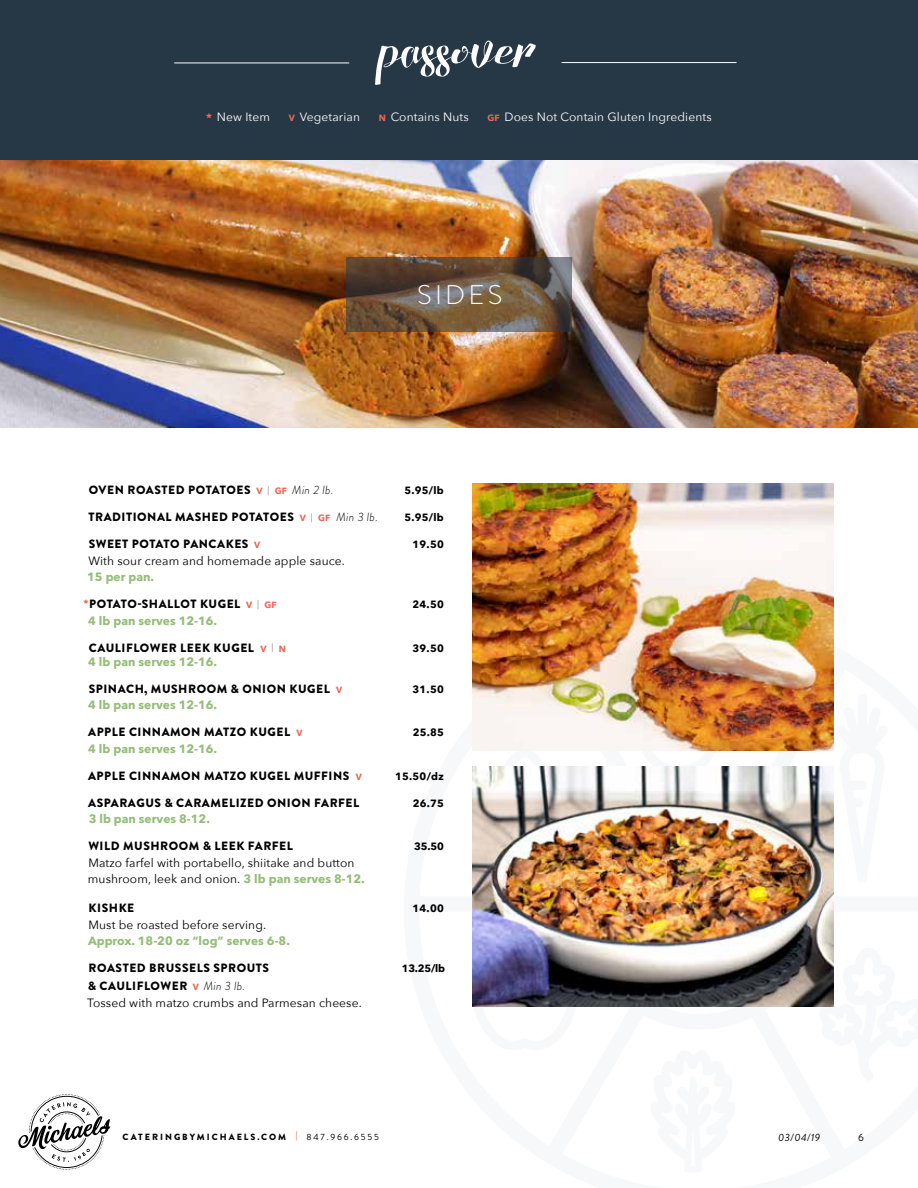
<style>
.page{position:relative;width:918px;height:1188px;background:#fff}
.page>*{position:absolute;margin:0;border:0;box-sizing:border-box;transform-origin:0 0}
.t1{font:300 27px "Brandon Grotesque";letter-spacing:.12em;color:#fff}
.t2{font:900 12px "Brandon Grotesque";letter-spacing:.045em;color:#000}
.t3{font:12px/16.5px "Avenir Next";letter-spacing:.01em;color:#000}
.t4{font:700 12px "Avenir Next";color:#94bd78}
.t5{font:12px "Avenir Next";letter-spacing:.01em;color:#fff}
.t6{font:700 10.5px "Avenir Next";letter-spacing:.025em;color:#000}
.t7{font:italic 10.5px "Brandon Grotesque";color:#000}
.t8{font:10.5px "Brandon Grotesque";color:#000}
.t9{font:900 9px "Brandon Grotesque";letter-spacing:.22em;color:#000}
.s1{font-weight:700;color:#ea6752}
.s2{font-weight:700;font-size:9px;color:#ea6752}
.s3{font-family:"Avenir Next";font-weight:700;font-size:9px;color:#ea6752}
.s4{font-family:"Avenir Next";font-weight:400;font-size:9px;color:#808285}
.s5{font-weight:300;font-style:italic}
.s6{font-family:"Avenir Next";font-weight:700;font-size:10.5px;color:#ea6752}
.s7{font-weight:700;color:#94bd78}
.s8{color:#ea6752}
.s9{font-weight:400}
</style>
<div class="page">
<div style="left:0;top:0;width:918px;height:165px;background:#263746"></div>
<svg style="left:637px;top:750px;width:136px;height:17px"></svg>
<svg style="left:488px;top:750px;width:74px;height:17px"></svg>
<svg style="left:18px;top:1094px;width:92px;height:76px"></svg>
<hr style="left:174px;top:63px;width:175px;height:1px;background:#fff">
<hr style="left:562px;top:62px;width:175px;height:1px;background:#fff">
<svg style="left:375px;top:40px;width:161px;height:45px"></svg>
<img style="left:0;top:161px;width:918px;height:267px">
<img style="left:472px;top:484px;width:362px;height:266px">
<img style="left:472px;top:767px;width:362px;height:240px">
<svg style="left:346px;top:257px;width:226px;height:75px;background:#665341"></svg>
<p class="t5" style="left:206px;top:107px;width:65px"><span class="s1">*</span> New Item</p>
<p class="t5" style="left:289px;top:107px;width:73px"><span class="s2">V</span> Vegetarian</p>
<p class="t5" style="left:379px;top:107px;width:91px"><span class="s2">N</span> Contains Nuts</p>
<p class="t5" style="left:488px;top:107px;width:226px"><span class="s2">GF</span> Does Not Contain Gluten Ingredients</p>
<h1 class="t1" style="left:417px;top:276px;width:87px">SIDES</h1>
<p class="t2" style="left:89px;top:481px;width:246px">OVEN ROASTED POTATOES <span class="s3">V</span> <span class="s4">|</span> <span class="s3">GF</span> <span class="s5">Min 2 lb.</span></p>
<p class="t6" style="left:404px;top:481px;width:41px">5.95/lb</p>
<p class="t2" style="left:88px;top:508px;width:291px">TRADITIONAL MASHED POTATOES <span class="s3">V</span> <span class="s4">|</span> <span class="s3">GF</span> <span class="s5">Min 3 lb.</span></p>
<p class="t6" style="left:404px;top:508px;width:41px">5.95/lb</p>
<p class="t2" style="left:89px;top:535px;width:173px">SWEET POTATO PANCAKES <span class="s3">V</span></p>
<p class="t6" style="left:413px;top:535px;width:33px">19.50</p>
<p class="t3" style="left:88px;top:552px;width:258px">With sour cream and homemade apple sauce.</p>
<p class="t4" style="left:87px;top:566px;width:68px">15 per pan.</p>
<p class="t2" style="left:84px;top:595px;width:195px"><span class="s6">*</span>POTATO-SHALLOT KUGEL <span class="s3">V</span> <span class="s4">|</span> <span class="s3">GF</span></p>
<p class="t6" style="left:413px;top:595px;width:33px">24.50</p>
<p class="t4" style="left:88px;top:610px;width:131px">4 lb pan serves 12-16.</p>
<p class="t2" style="left:89px;top:639px;width:199px">CAULIFLOWER LEEK KUGEL <span class="s3">V</span> <span class="s4">|</span> <span class="s3">N</span></p>
<p class="t6" style="left:413px;top:639px;width:33px">39.50</p>
<p class="t4" style="left:88px;top:651px;width:131px">4 lb pan serves 12-16.</p>
<p class="t2" style="left:89px;top:680px;width:255px">SPINACH, MUSHROOM &amp; ONION KUGEL <span class="s3">V</span></p>
<p class="t6" style="left:413px;top:680px;width:33px">31.50</p>
<p class="t4" style="left:88px;top:695px;width:131px">4 lb pan serves 12-16.</p>
<p class="t2" style="left:88px;top:724px;width:216px">APPLE CINNAMON MATZO KUGEL <span class="s3">V</span></p>
<p class="t6" style="left:413px;top:724px;width:33px">25.85</p>
<p class="t4" style="left:88px;top:738px;width:131px">4 lb pan serves 12-16.</p>
<p class="t2" style="left:88px;top:767px;width:275px">APPLE CINNAMON MATZO KUGEL MUFFINS <span class="s3">V</span></p>
<p class="t6" style="left:395px;top:767px;width:50px">15.50/dz</p>
<p class="t2" style="left:88px;top:794px;width:273px">ASPARAGUS &amp; CARAMELIZED ONION FARFEL</p>
<p class="t6" style="left:413px;top:794px;width:33px">26.75</p>
<p class="t4" style="left:89px;top:809px;width:123px">3 lb pan serves 8-12.</p>
<p class="t2" style="left:88px;top:838px;width:206px">WILD MUSHROOM &amp; LEEK FARFEL</p>
<p class="t6" style="left:414px;top:838px;width:31px">35.50</p>
<p class="t3" style="left:88px;top:854px;width:278px">Matzo farfel with portabello, shiitake and button mushroom, leek and onion. <span class="s7">3 lb pan serves 8-12.</span></p>
<p class="t2" style="left:89px;top:900px;width:47px">KISHKE</p>
<p class="t6" style="left:413px;top:900px;width:33px">14.00</p>
<p class="t3" style="left:88px;top:916px;width:179px">Must be roasted before serving.</p>
<p class="t4" style="left:88px;top:931px;width:203px">Approx. 18-20 oz “log” serves 6-8.</p>
<p class="t2" style="left:89px;top:960px;width:182px">ROASTED BRUSSELS SPROUTS</p>
<p class="t6" style="left:402px;top:960px;width:45px">13.25/lb</p>
<p class="t2" style="left:88px;top:978px;width:159px">&amp; CAULIFLOWER <span class="s3">V</span> <span class="s5">Min 3 lb.</span></p>
<p class="t3" style="left:87px;top:994px;width:276px">Tossed with matzo crumbs and Parmesan cheese.</p>
<p class="t9" style="left:123px;top:1130px;width:258px">CATERINGBYMICHAELS.COM <span class="s8">|</span> <span class="s9">847.966.6555</span></p>
<p class="t7" style="left:778px;top:1130px;width:44px">03/04/19</p>
<p class="t8" style="left:858px;top:1130px;width:7px">6</p>
</div>
